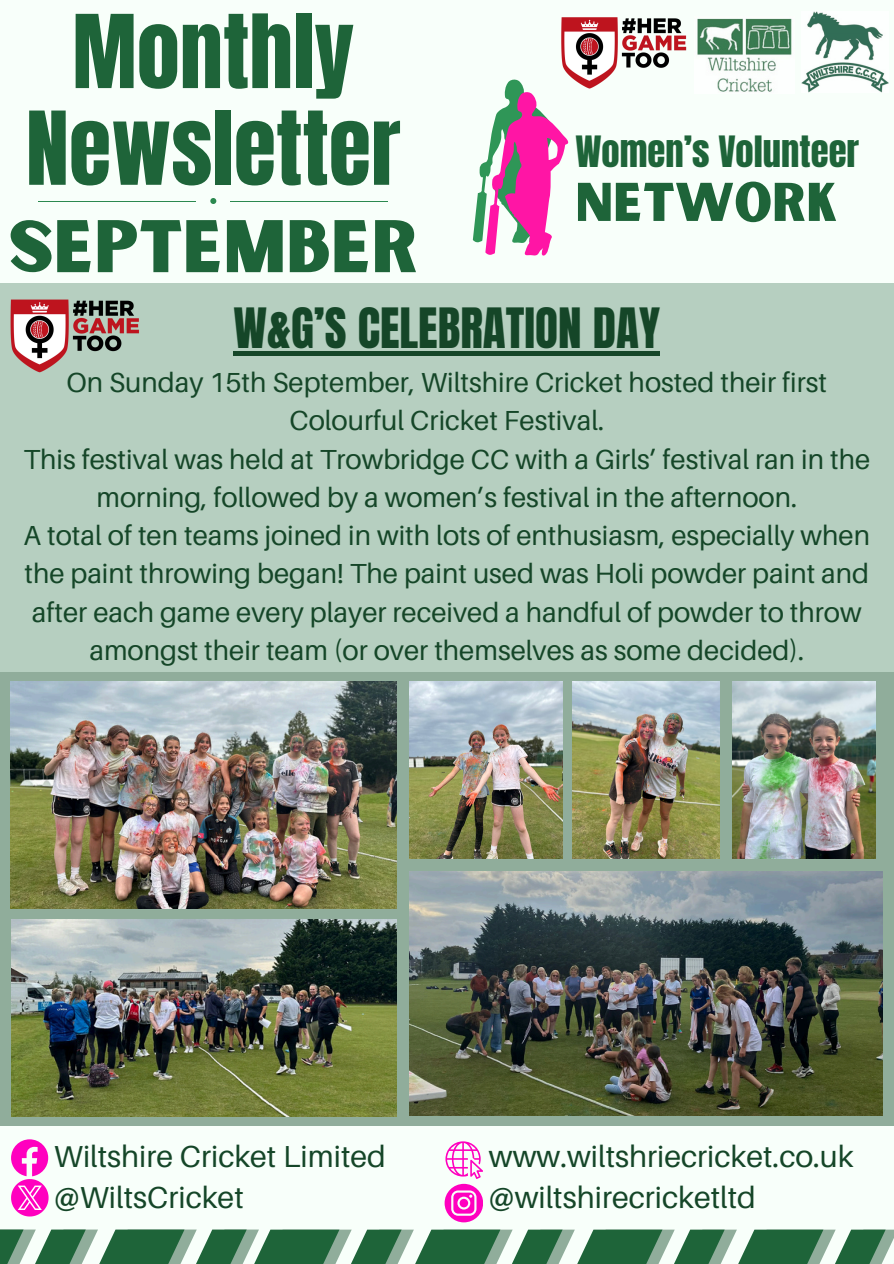
<style>
.page{position:relative;width:894px;height:1264px;background:#fff}
.page>*{position:absolute;margin:0;border:0;box-sizing:border-box;transform-origin:0 0}
.t1{font:86.4px/96.6px "Anton";color:#1e6439;text-align:center}
.t2{font:70.95px "Sunborn Sans One";color:#1e6439}
.t3{font:51.9px "Sunborn Sans One";color:#1e6439}
.t4{font:47.25px "Anton";color:#154628}
.t5{font:36.75px "Anton";color:#1e6439}
.t6{font:30.45px "Aileron";color:#154628}
.t7{font:27.6px/38.2px "Aileron";color:#154628;text-align:center}
</style>
<div class="page">
<div style="left:0;top:0;width:893px;height:1263px;background:#f8fffa"></div>
<div style="left:0;top:283px;width:893px;height:389px;background:#b6cfc0"></div>
<svg style="left:472px;top:79px;width:96px;height:177px"></svg>
<img style="left:697px;top:18px;width:95px;height:74px">
<img style="left:801px;top:12px;width:86px;height:81px">
<svg style="left:0;top:1139px;width:893px;height:124px"></svg>
<hr style="left:39px;top:201px;width:157px;height:1px;background:#2b894f">
<hr style="left:230px;top:201px;width:158px;height:1px;background:#2b894f">
<svg style="left:210px;top:198px;width:6px;height:5px"></svg>
<div style="left:0;top:672px;width:893px;height:453px;background:#90ad9b"></div>
<img style="left:550px;top:17px;width:137px;height:84px">
<img style="left:11px;top:919px;width:385px;height:197px">
<img style="left:409px;top:871px;width:472px;height:244px">
<img style="left:11px;top:681px;width:385px;height:227px">
<img style="left:732px;top:681px;width:143px;height:177px">
<img style="left:572px;top:681px;width:146px;height:177px">
<img style="left:409px;top:681px;width:153px;height:177px">
<hr style="left:233px;top:351px;width:427px;height:4px;background:#154628">
<img style="left:10px;top:299px;width:129px;height:74px">
<h4 class="t1" style="left:26px;top:5px;width:376px">Monthly<br>Newsletter</h4>
<p class="t5" style="left:575px;top:125px;width:285px">Women’s Volunteer</p>
<h3 class="t3" style="left:575px;top:169px;width:265px">NETWORK</h3>
<p class="t2" style="left:8px;top:201px;width:411px">SEPTEMBER</p>
<p class="t4" style="left:233px;top:294px;width:428px">W&amp;G’S CELEBRATION DAY</p>
<p class="t7" style="left:66px;top:362px;width:762px">On Sunday 15th September, Wiltshire Cricket hosted their first<br>Colourful Cricket Festival.</p>
<p class="t7" style="left:23px;top:439px;width:848px">This festival was held at Trowbridge CC with a Girls’ festival ran in the morning, followed by a women’s festival in the afternoon.</p>
<p class="t7" style="left:24px;top:515px;width:847px">A total of ten teams joined in with lots of enthusiasm, especially when the paint throwing began! The paint used was Holi powder paint and after each game every player received a handful of powder to throw amongst their team (or over themselves as some decided).</p>
<p class="t6" style="left:54px;top:1137px;width:333px">Wiltshire Cricket Limited</p>
<h2 class="t6" style="left:54px;top:1178px;width:191px">@WiltsCricket</h2>
<p class="t6" style="left:488px;top:1137px;width:366px">www.wiltshriecricket.co.uk</p>
<p class="t6" style="left:488px;top:1178px;width:268px">@wiltshirecricketltd</p>
</div>
